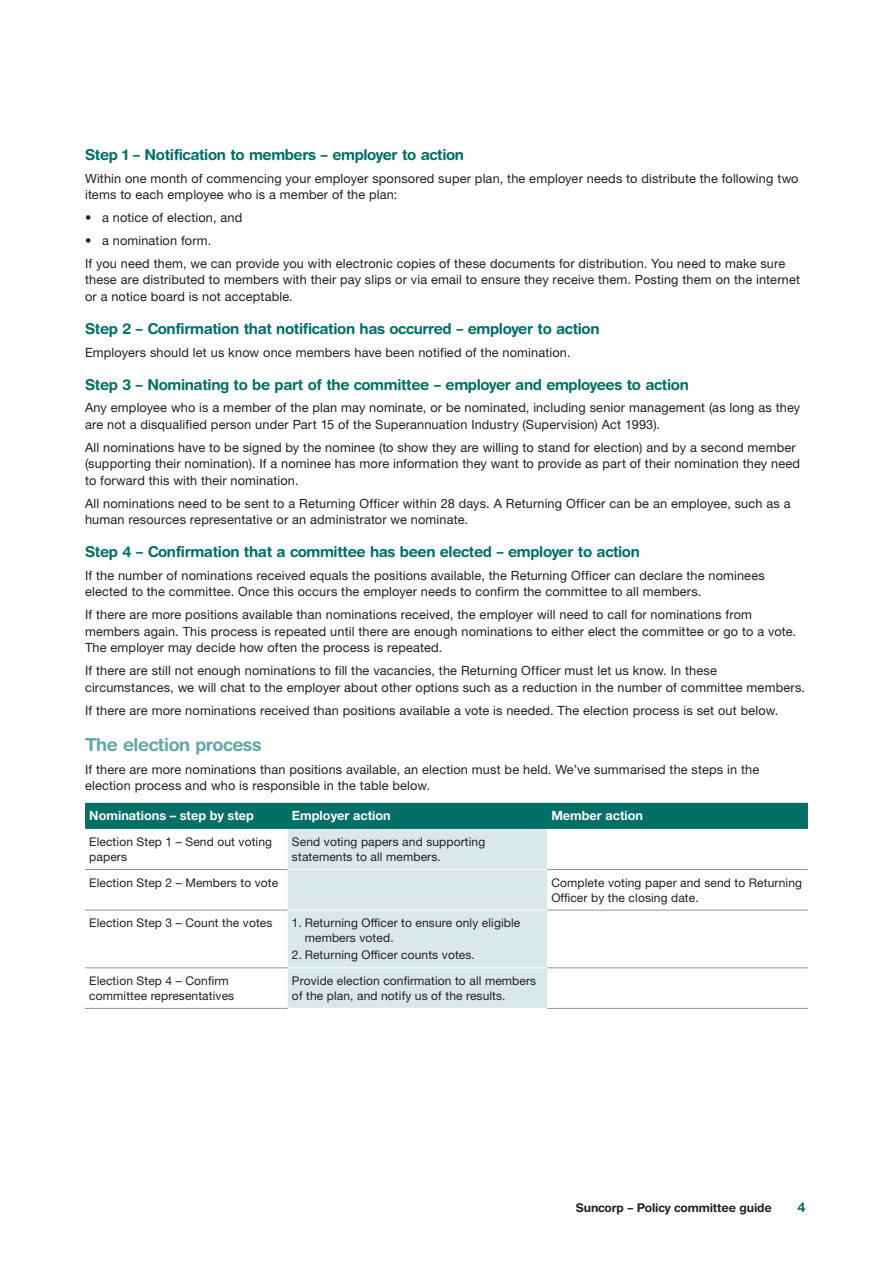
<style>
.page{position:relative;width:893px;height:1263px;background:#fff}
.page>*{position:absolute;margin:0;border:0;box-sizing:border-box;transform-origin:0 0}
.t1{font:700 18px "Helvetica Rounded LT Std";letter-spacing:-.025em;color:#62a8a5}
.t2{font:700 15px "Helvetica Rounded LT Std";letter-spacing:-.025em;color:#006f65}
.t3{font:700 13.5px "Helvetica Rounded LT Std";color:#006f65}
.t4{font:12.75px/16.5px "Helvetica Neue LT Std";letter-spacing:.01em;color:#231f20}
.t5{font:700 12.75px "Helvetica Neue LT Std";color:#fff}
.t6{font:12px/15px "Helvetica Neue LT Std";letter-spacing:.01em;color:#231f20}
.t7{font:700 12px "Helvetica Rounded LT Std";letter-spacing:-.01em;color:#231f20}
</style>
<div class="page">
<div style="left:85px;top:803px;width:723px;height:26px;background:#006f65"></div>
<svg style="left:85px;top:870px;width:723px;height:138px"></svg>
<div style="left:288px;top:829px;width:259px;height:179px;background:#dae9e8"></div>
<hr style="left:85px;top:869px;width:203px;height:1px;background:#939598">
<hr style="left:547px;top:869px;width:261px;height:1px;background:#939598">
<hr style="left:85px;top:910px;width:203px;height:1px;background:#939598">
<hr style="left:85px;top:967px;width:203px;height:1px;background:#939598">
<hr style="left:85px;top:1008px;width:203px;height:1px;background:#939598">
<hr style="left:547px;top:910px;width:261px;height:1px;background:#939598">
<hr style="left:547px;top:967px;width:261px;height:1px;background:#939598">
<hr style="left:547px;top:1008px;width:261px;height:1px;background:#939598">
<hr style="left:288px;top:869px;width:259px;height:1px;background:#fff">
<hr style="left:288px;top:910px;width:259px;height:1px;background:#fff">
<hr style="left:288px;top:967px;width:259px;height:1px;background:#fff">
<p class="t2" style="left:85px;top:145px;width:381px">Step 1 – Notification to members – employer to action</p>
<p class="t4" style="left:85px;top:170px;width:715px">Within one month of commencing your employer sponsored super plan, the employer needs to distribute the following two items to each employee who is a member of the plan:</p>
<p class="t4" style="left:85px;top:209px;width:159px">• a notice of election, and</p>
<p class="t4" style="left:85px;top:229px;width:702px;line-height:22.8px">• a nomination form.<br>If you need them, we can provide you with electronic copies of these documents for distribution. You need to make sure</p>
<p class="t4" style="left:85px;top:271px;width:716px">these are distributed to members with their pay slips or via email to ensure they receive them. Posting them on the internet or a notice board is not acceptable.</p>
<p class="t2" style="left:85px;top:319px;width:516px">Step 2 – Confirmation that notification has occurred – employer to action</p>
<p class="t4" style="left:85px;top:344px;width:487px">Employers should let us know once members have been notified of the nomination.</p>
<p class="t2" style="left:85px;top:375px;width:605px">Step 3 – Nominating to be part of the committee – employer and employees to action</p>
<p class="t4" style="left:85px;top:399px;width:717px">Any employee who is a member of the plan may nominate, or be nominated, including senior management (as long as they are not a disqualified person under Part 15 of the Superannuation Industry (Supervision) Act 1993).</p>
<p class="t4" style="left:85px;top:439px;width:717px">All nominations have to be signed by the nominee (to show they are willing to stand for election) and by a second member (supporting their nomination). If a nominee has more information they want to provide as part of their nomination they need to forward this with their nomination.</p>
<p class="t4" style="left:85px;top:495px;width:707px">All nominations need to be sent to a Returning Officer within 28 days. A Returning Officer can be an employee, such as a human resources representative or an administrator we nominate.</p>
<p class="t2" style="left:85px;top:543px;width:556px">Step 4 – Confirmation that a committee has been elected – employer to action</p>
<p class="t4" style="left:85px;top:567px;width:681px">If the number of nominations received equals the positions available, the Returning Officer can declare the nominees elected to the committee. Once this occurs the employer needs to confirm the committee to all members.</p>
<p class="t4" style="left:85px;top:606px;width:713px">If there are more positions available than nominations received, the employer will need to call for nominations from members again. This process is repeated until there are enough nominations to either elect the committee or go to a vote.<br>The employer may decide how often the process is repeated.</p>
<p class="t4" style="left:85px;top:662px;width:721px">If there are still not enough nominations to fill the vacancies, the Returning Officer must let us know. In these circumstances, we will chat to the employer about other options such as a reduction in the number of committee members.</p>
<p class="t4" style="left:85px;top:702px;width:695px">If there are more nominations received than positions available a vote is needed. The election process is set out below.</p>
<h1 class="t1" style="left:85px;top:734px;width:178px">The election process</h1>
<p class="t4" style="left:85px;top:761px;width:676px">If there are more nominations than positions available, an election must be held. We’ve summarised the steps in the election process and who is responsible in the table below.</p>
<p class="t5" style="left:89px;top:808px;width:166px">Nominations – step by step</p>
<p class="t5" style="left:292px;top:808px;width:100px">Employer action</p>
<p class="t5" style="left:551px;top:808px;width:93px">Member action</p>
<p class="t6" style="left:89px;top:834px;width:184px">Election Step 1 – Send out voting papers</p>
<p class="t6" style="left:292px;top:834px;width:195px">Send voting papers and supporting statements to all members.</p>
<p class="t6" style="left:89px;top:875px;width:191px">Election Step 2 – Members to vote</p>
<p class="t6" style="left:551px;top:875px;width:252px">Complete voting paper and send to Returning<br>Officer by the closing date.</p>
<p class="t6" style="left:89px;top:915px;width:185px">Election Step 3 – Count the votes</p>
<p class="t6" style="left:305px;top:915px;width:217px;text-indent:-13px">1. Returning Officer to ensure only eligible members voted.</p>
<p class="t6" style="left:292px;top:947px;width:184px">2. Returning Officer counts votes.</p>
<p class="t6" style="left:89px;top:973px;width:146px">Election Step 4 – Confirm committee representatives</p>
<p class="t6" style="left:292px;top:973px;width:246px">Provide election confirmation to all members of the plan, and notify us of the results.</p>
<p class="t7" style="left:576px;top:1200px;width:197px">Suncorp – Policy committee guide</p>
<p class="t3" style="left:797px;top:1199px;width:10px">4</p>
</div>
